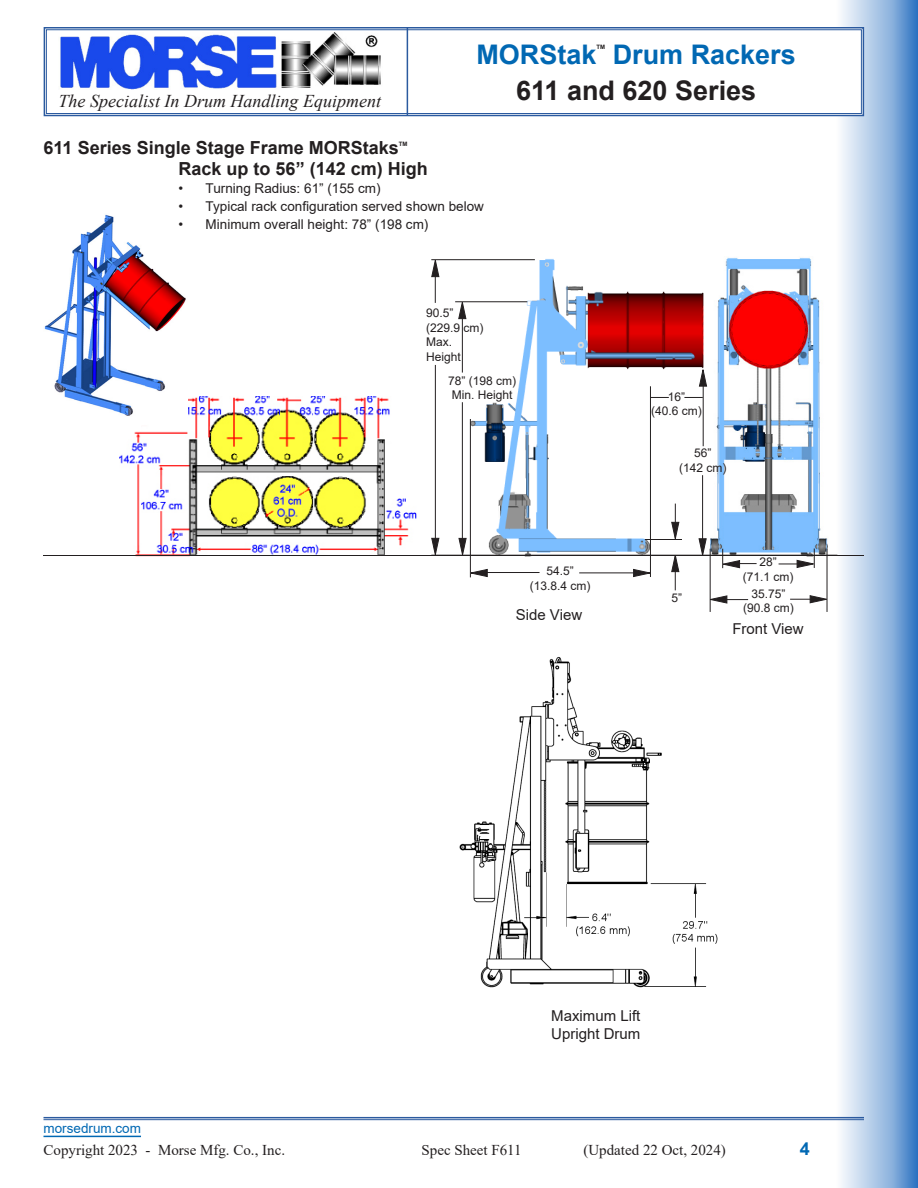
<style>
.page{position:relative;width:918px;height:1188px;background:#fff}
.page>*{position:absolute;margin:0;border:0;box-sizing:border-box;transform-origin:0 0}
.t1{font:700 27px "Arial";color:#0168b3}
.t2{font:700 27px "Arial";color:#231f20}
.t3{font:700 18px "Arial";color:#231f20}
.t4{font:italic 18px "Times New Roman";color:#231f20}
.t5{font:700 18px "Arial";color:#0168b3}
.t6{font:15px "Times New Roman";color:#231f20}
.t7{font:15px "Arial";color:#231f20}
.t8{font:13.5px "Arial";color:#231f20}
.t9{font:13.5px "Arial";color:#0168b3}
.t10{font:12px/14.4px "Arial";color:#231f20;text-align:center}
.t11{font:700 6px "Arial";color:#231f20}
</style>
<div class="page">
<img style="left:732px;top:0;width:186px;height:1188px">
<svg style="left:43px;top:26px;width:822px;height:91px"></svg>
<div style="left:46px;top:29px;width:816px;height:85px;border:1px solid #2b5a9f"></div>
<img style="left:59px;top:32px;width:324px;height:58px">
<hr style="left:407px;top:28px;width:1px;height:88px;background:#2b5a9f">
<hr style="left:44px;top:1117px;width:820px;height:1px;background:#2b5a9f">
<hr style="left:44px;top:1119px;width:820px;height:1px;background:#2b5a9f">
<hr style="left:44px;top:1136px;width:97px;height:1px;background:#0168b3">
<img style="left:120px;top:396px;width:296px;height:161px">
<img style="left:44px;top:214px;width:144px;height:202px">
<img style="left:709px;top:256px;width:121px;height:302px">
<img style="left:466px;top:259px;width:243px;height:299px">
<hr style="left:455px;top:301px;width:72px;height:1px;background:#231f20">
<hr style="left:462px;top:311px;width:1px;height:62px;background:#231f20">
<hr style="left:462px;top:402px;width:1px;height:149px;background:#231f20">
<svg style="left:458px;top:301px;width:9px;height:18px"></svg>
<svg style="left:458px;top:538px;width:9px;height:17px"></svg>
<hr style="left:431px;top:259px;width:104px;height:1px;background:#231f20">
<hr style="left:435px;top:264px;width:1px;height:39px;background:#231f20">
<hr style="left:435px;top:365px;width:1px;height:186px;background:#231f20">
<svg style="left:431px;top:259px;width:9px;height:18px"></svg>
<svg style="left:431px;top:538px;width:9px;height:17px"></svg>
<hr style="left:779px;top:564px;width:30px;height:1px;background:#231f20">
<svg style="left:722px;top:549px;width:35px;height:20px"></svg>
<svg style="left:796px;top:549px;width:19px;height:19px"></svg>
<svg style="left:711px;top:595px;width:17px;height:9px"></svg>
<hr style="left:718px;top:599px;width:30px;height:1px;background:#231f20">
<svg style="left:809px;top:595px;width:18px;height:9px"></svg>
<hr style="left:790px;top:599px;width:30px;height:1px;background:#231f20">
<hr style="left:710px;top:549px;width:1px;height:63px;background:#231f20">
<hr style="left:827px;top:549px;width:1px;height:63px;background:#231f20">
<hr style="left:470px;top:419px;width:1px;height:158px;background:#231f20">
<svg style="left:470px;top:569px;width:18px;height:8px"></svg>
<hr style="left:481px;top:572px;width:59px;height:1px;background:#231f20">
<svg style="left:633px;top:569px;width:17px;height:8px"></svg>
<hr style="left:650px;top:386px;width:1px;height:191px;background:#231f20">
<hr style="left:579px;top:573px;width:59px;height:1px;background:#231f20">
<hr style="left:703px;top:376px;width:1px;height:70px;background:#231f20">
<svg style="left:699px;top:369px;width:8px;height:18px"></svg>
<hr style="left:702px;top:475px;width:1px;height:76px;background:#231f20">
<svg style="left:698px;top:538px;width:9px;height:17px"></svg>
<svg style="left:651px;top:397px;width:18px;height:1px"></svg>
<svg style="left:684px;top:397px;width:19px;height:1px"></svg>
<hr style="left:675px;top:504px;width:1px;height:34px;background:#231f20">
<svg style="left:671px;top:522px;width:9px;height:17px"></svg>
<hr style="left:646px;top:539px;width:36px;height:1px;background:#231f20">
<hr style="left:675px;top:556px;width:1px;height:34px;background:#231f20">
<svg style="left:671px;top:554px;width:9px;height:18px"></svg>
<hr style="left:43px;top:555px;width:821px;height:1px;background:#231f20">
<img style="left:459px;top:655px;width:276px;height:338px">
<h2 class="t4" style="left:59px;top:89px;width:324px">The Specialist In Drum Handling Equipment</h2>
<h1 class="t1" style="left:476px;top:35px;width:122px">MORStak</h1>
<p class="t11" style="left:597px;top:43px;width:10px">TM</p>
<h1 class="t1" style="left:613px;top:35px;width:185px">Drum Rackers</h1>
<h1 class="t2" style="left:516px;top:71px;width:242px">611 and 620 Series</h1>
<p class="t3" style="left:44px;top:134px;width:357px">611 Series Single Stage Frame MORStaks</p>
<p class="t11" style="left:399px;top:140px;width:10px">TM</p>
<p class="t3" style="left:179px;top:156px;width:251px">Rack up to 56” (142 cm) High</p>
<p class="t8" style="left:179px;top:179px;width:204px">• Turning Radius: 61” (155 cm)</p>
<p class="t8" style="left:179px;top:197px;width:307px">• Typical rack configuration served shown below</p>
<p class="t8" style="left:179px;top:215px;width:251px">• Minimum overall height: 78” (198 cm)</p>
<p class="t10" style="left:426px;top:306px;width:29px">90.5”</p>
<p class="t10" style="left:426px;top:320px;width:59px">(229.9 cm)</p>
<p class="t10" style="left:426px;top:335px;width:28px">Max.</p>
<p class="t10" style="left:426px;top:349px;width:36px">Height</p>
<p class="t10" style="left:448px;top:373px;width:70px">78” (198 cm)<br>Min. Height</p>
<p class="t10" style="left:547px;top:564px;width:29px">54.5”</p>
<p class="t10" style="left:530px;top:578px;width:62px">(13.8.4 cm)</p>
<p class="t7" style="left:516px;top:604px;width:68px">Side View</p>
<p class="t10" style="left:651px;top:389px;width:52px">16”<br>(40.6 cm)</p>
<p class="t10" style="left:679px;top:446px;width:49px">56”<br>(142 cm)</p>
<p class="t10" style="left:672px;top:590px;width:12px">5”</p>
<p class="t10" style="left:743px;top:555px;width:52px">28”<br>(71.1 cm)</p>
<p class="t10" style="left:743px;top:587px;width:52px">35.75” (90.8 cm)</p>
<p class="t7" style="left:732px;top:618px;width:73px">Front View</p>
<p class="t7" style="left:551px;top:1006px;width:91px">Maximum Lift</p>
<p class="t7" style="left:551px;top:1024px;width:91px">Upright Drum</p>
<p class="t9" style="left:44px;top:1119px;width:99px">morsedrum.com</p>
<p class="t6" style="left:44px;top:1139px;width:243px">Copyright 2023 - Morse Mfg. Co., Inc.</p>
<p class="t6" style="left:422px;top:1139px;width:102px">Spec Sheet F611</p>
<p class="t6" style="left:584px;top:1139px;width:144px">(Updated 22 Oct, 2024)</p>
<h2 class="t5" style="left:800px;top:1136px;width:12px">4</h2>
</div>
